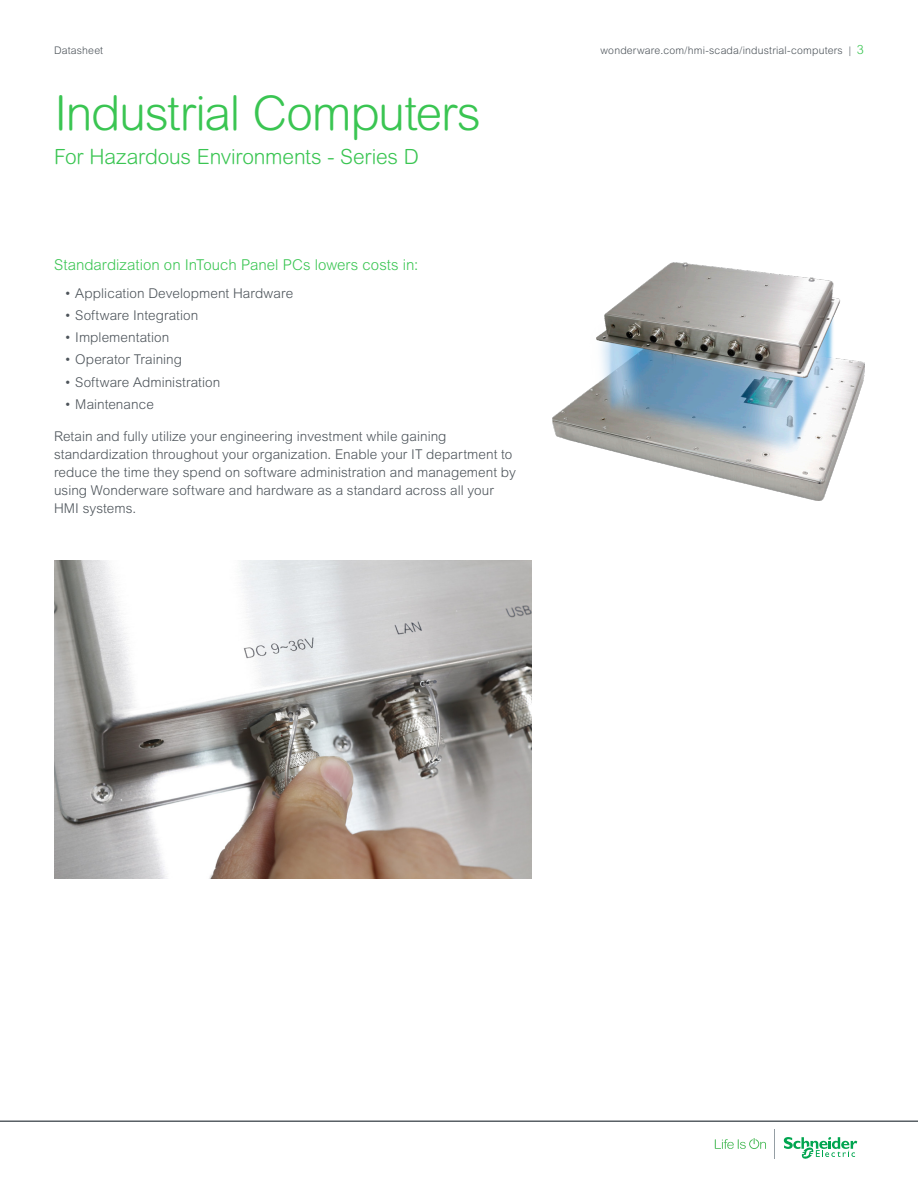
<style>
.page{position:relative;width:918px;height:1188px;background:#fff}
.page>*{position:absolute;margin:0;border:0;box-sizing:border-box;transform-origin:0 0}
.t1{font:300 48px "Arial Rounded MT Pro";letter-spacing:-.025em;color:#3ac552}
.t2{font:300 21px "Arial Rounded MT Pro";letter-spacing:-.01em;color:#3ac552}
.Subhead_Style_03{font:300 15px "Arial MT Std";color:#3ac552}
.Body_Copy_Style{font:300 13.5px/18px "Arial MT Std";letter-spacing:.005em;color:#4d545a}
.t3{font:300 10.5px "Arial MT Std";letter-spacing:.015em;color:#4d545a}
.s1{font-size:12.75px;color:#3ac552}
</style>
<div class="page">
<svg style="left:715px;top:1138px;width:51px;height:11px"></svg>
<svg style="left:784px;top:1137px;width:73px;height:22px"></svg>
<hr style="left:0;top:1121px;width:918px;height:1px;background:#4d545a">
<img style="left:552px;top:262px;width:312px;height:238px">
<img style="left:54px;top:560px;width:478px;height:319px">
<p class="t3" style="left:54px;top:44px;width:51px">Datasheet</p>
<h1 class="t1" style="left:54px;top:85px;width:428px">Industrial Computers</h1>
<h2 class="t2" style="left:54px;top:144px;width:366px">For Hazardous Environments - Series D</h2>
<p class="Subhead_Style_03" style="left:54px;top:256px;width:366px">Standardization on InTouch Panel PCs lowers costs in:</p>
<p class="Body_Copy_Style" style="left:65px;top:284px;width:230px">• Application Development Hardware</p>
<p class="Body_Copy_Style" style="left:65px;top:306px;width:135px">• Software Integration</p>
<p class="Body_Copy_Style" style="left:65px;top:328px;width:106px">• Implementation</p>
<p class="Body_Copy_Style" style="left:65px;top:351px;width:119px">• Operator Training</p>
<p class="Body_Copy_Style" style="left:65px;top:373px;width:157px">• Software Administration</p>
<p class="Body_Copy_Style" style="left:65px;top:395px;width:91px">• Maintenance</p>
<p class="Body_Copy_Style" style="left:54px;top:427px;width:463px">Retain and fully utilize your engineering investment while gaining standardization throughout your organization. Enable your IT department to reduce the time they spend on software administration and management by using Wonderware software and hardware as a standard across all your HMI systems.</p>
<p class="t3" style="left:601px;top:44px;width:265px">wonderware.com/hmi-scada/industrial-computers | <span class="s1">3</span></p>
</div>
